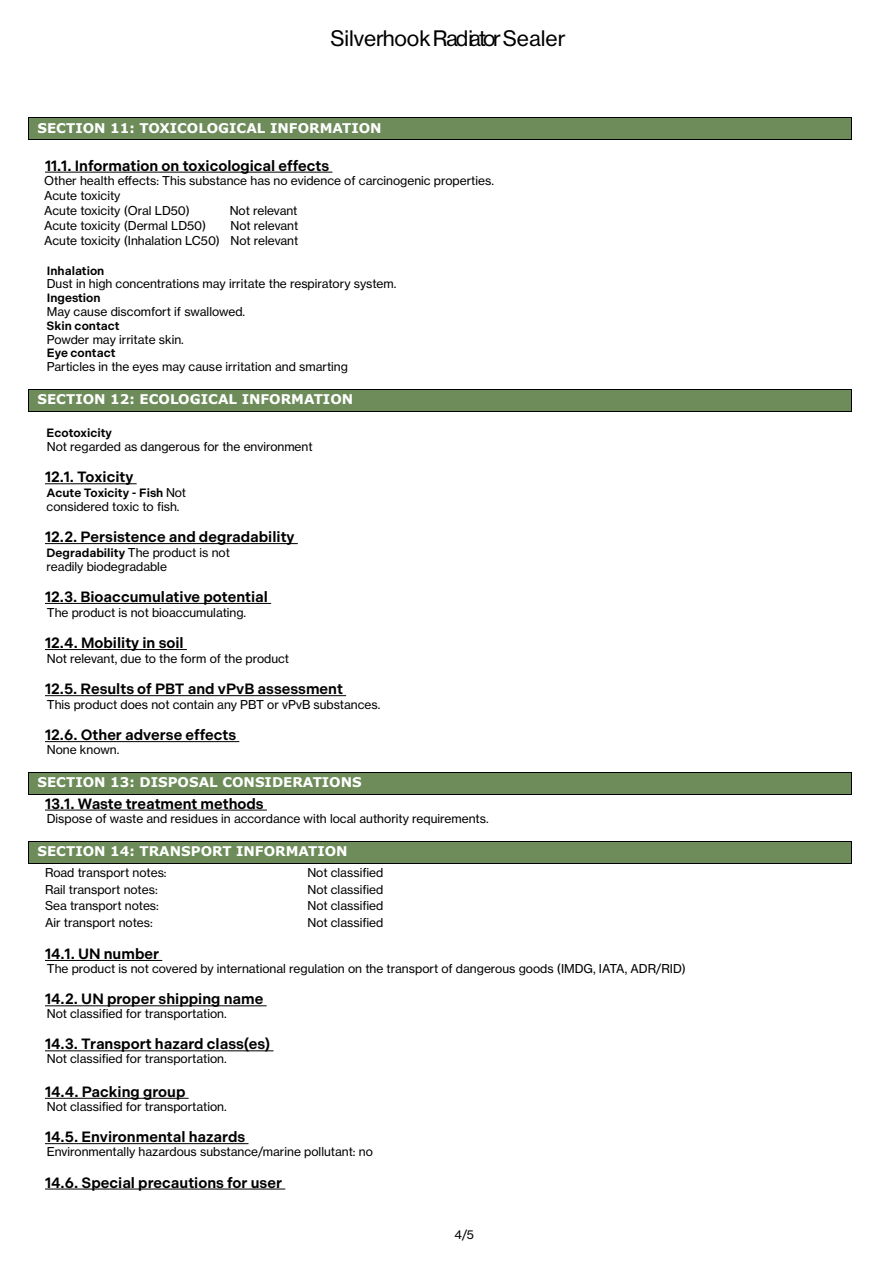
<style>
.page{position:relative;width:893px;height:1263px;background:#fff}
.page>*{position:absolute;margin:0;border:0;box-sizing:border-box;transform-origin:0 0}
.t1{font:21px "N Haas Grotesk TX Pro 55 Rg";color:#000}
.t2{font:600 15px "Indivisible";color:#000}
.t3{font:700 13.5px "Verdana Pro";color:#fff}
.t4{font:12px/16.5px "N Haas Grotesk TX Pro 55 Rg";color:#000}
.t5{font:600 12px "Indivisible";color:#000}
.s1{font-family:"N Haas Grotesk TX Pro 55 Rg";font-weight:400}
.s2{font-family:"Indivisible";font-weight:600}
</style>
<div class="page">
<div style="left:29px;top:118px;width:822px;height:22px;background:#6d8c59"></div>
<hr style="left:29px;top:117px;width:822px;height:1px;background:#000">
<hr style="left:29px;top:140px;width:822px;height:1px;background:#000">
<svg style="left:851px;top:117px;width:1px;height:23px"></svg>
<hr style="left:45px;top:172px;width:287px;height:1px;background:#000">
<div style="left:29px;top:390px;width:822px;height:21px;background:#6d8c59"></div>
<hr style="left:29px;top:389px;width:822px;height:1px;background:#000">
<hr style="left:29px;top:411px;width:822px;height:1px;background:#000">
<svg style="left:851px;top:389px;width:1px;height:23px"></svg>
<hr style="left:45px;top:483px;width:92px;height:1px;background:#000">
<hr style="left:45px;top:543px;width:253px;height:1px;background:#000">
<hr style="left:45px;top:603px;width:226px;height:1px;background:#000">
<hr style="left:45px;top:649px;width:142px;height:1px;background:#000">
<hr style="left:45px;top:695px;width:301px;height:1px;background:#000">
<hr style="left:45px;top:741px;width:194px;height:1px;background:#000">
<div style="left:29px;top:772px;width:822px;height:22px;background:#6d8c59"></div>
<hr style="left:29px;top:772px;width:822px;height:1px;background:#000">
<hr style="left:29px;top:794px;width:822px;height:1px;background:#000">
<svg style="left:851px;top:772px;width:1px;height:23px"></svg>
<hr style="left:45px;top:810px;width:222px;height:1px;background:#000">
<div style="left:29px;top:841px;width:822px;height:22px;background:#6d8c59"></div>
<hr style="left:29px;top:841px;width:822px;height:1px;background:#000">
<hr style="left:29px;top:863px;width:822px;height:1px;background:#000">
<svg style="left:851px;top:841px;width:1px;height:23px"></svg>
<hr style="left:45px;top:960px;width:117px;height:1px;background:#000">
<hr style="left:45px;top:1005px;width:222px;height:1px;background:#000">
<hr style="left:45px;top:1050px;width:229px;height:1px;background:#000">
<hr style="left:45px;top:1098px;width:144px;height:1px;background:#000">
<hr style="left:45px;top:1143px;width:204px;height:1px;background:#000">
<hr style="left:45px;top:1188px;width:240px;height:1px;background:#000">
<h1 class="t1" style="left:330px;top:26px;width:237px">Silverhook Radiator Sealer</h1>
<p class="t3" style="left:37px;top:119px;width:346px">SECTION 11: TOXICOLOGICAL INFORMATION</p>
<p class="t2" style="left:45px;top:157px;width:286px">11.1. Information on toxicological effects</p>
<p class="t4" style="left:44px;top:173px;width:451px;line-height:15px">Other health effects: This substance has no evidence of carcinogenic properties.<br>Acute toxicity<br>Acute toxicity (Oral LD50)</p>
<p class="t4" style="left:230px;top:203px;width:69px">Not relevant</p>
<p class="t4" style="left:44px;top:218px;width:164px">Acute toxicity (Dermal LD50)</p>
<p class="t4" style="left:44px;top:218px;width:255px;line-height:15px;text-align:right">Not relevant<br>Acute toxicity (Inhalation LC50) Not relevant</p>
<p class="t5" style="left:47px;top:263px;width:59px">Inhalation</p>
<p class="t4" style="left:47px;top:276px;width:351px">Dust in high concentrations may irritate the respiratory system.</p>
<p class="t5" style="left:47px;top:291px;width:55px">Ingestion</p>
<p class="t4" style="left:47px;top:303px;width:200px">May cause discomfort if swallowed.</p>
<p class="t5" style="left:47px;top:319px;width:74px">Skin contact</p>
<p class="t4" style="left:47px;top:331px;width:139px">Powder may irritate skin.</p>
<p class="t5" style="left:47px;top:346px;width:70px">Eye contact</p>
<p class="t4" style="left:47px;top:358px;width:303px">Particles in the eyes may cause irritation and smarting</p>
<p class="t3" style="left:37px;top:391px;width:317px">SECTION 12: ECOLOGICAL INFORMATION</p>
<p class="t5" style="left:47px;top:426px;width:67px">Ecotoxicity</p>
<p class="t4" style="left:47px;top:438px;width:267px">Not regarded as dangerous for the environment</p>
<p class="t2" style="left:45px;top:468px;width:90px">12.1. Toxicity</p>
<p class="t5" style="left:47px;top:486px;width:141px">Acute Toxicity - Fish <span class="s1">Not</span></p>
<p class="t4" style="left:47px;top:499px;width:134px">considered toxic to fish.</p>
<p class="t2" style="left:45px;top:528px;width:251px">12.2. Persistence and degradability</p>
<p class="t4" style="left:47px;top:545px;width:185px;line-height:14.4px"><span class="s2">Degradability</span> The product is not readily biodegradable</p>
<p class="t2" style="left:45px;top:588px;width:224px">12.3. Bioaccumulative potential</p>
<p class="t4" style="left:47px;top:604px;width:201px">The product is not bioaccumulating.</p>
<p class="t2" style="left:45px;top:634px;width:140px">12.4. Mobility in soil</p>
<p class="t4" style="left:47px;top:650px;width:244px">Not relevant, due to the form of the product</p>
<p class="t2" style="left:45px;top:680px;width:299px">12.5. Results of PBT and vPvB assessment</p>
<p class="t4" style="left:47px;top:696px;width:335px">This product does not contain any PBT or vPvB substances.</p>
<p class="t2" style="left:45px;top:726px;width:193px">12.6. Other adverse effects</p>
<p class="t4" style="left:47px;top:741px;width:74px">None known.</p>
<p class="t3" style="left:37px;top:774px;width:326px">SECTION 13: DISPOSAL CONSIDERATIONS</p>
<p class="t2" style="left:45px;top:795px;width:220px">13.1. Waste treatment methods</p>
<p class="t4" style="left:47px;top:810px;width:443px">Dispose of waste and residues in accordance with local authority requirements.</p>
<p class="t3" style="left:37px;top:843px;width:312px">SECTION 14: TRANSPORT INFORMATION</p>
<p class="t4" style="left:45px;top:864px;width:123px">Road transport notes:<br>Rail transport notes:<br>Sea transport notes:<br>Air transport notes:</p>
<p class="t4" style="left:307px;top:864px;width:77px;text-align:justify">Not classified Not classified Not classified Not classified</p>
<p class="t2" style="left:45px;top:945px;width:116px">14.1. UN number</p>
<p class="t4" style="left:47px;top:960px;width:641px">The product is not covered by international regulation on the transport of dangerous goods (IMDG, IATA, ADR/RID)</p>
<p class="t2" style="left:45px;top:990px;width:220px">14.2. UN proper shipping name</p>
<p class="t4" style="left:47px;top:1005px;width:181px">Not classified for transportation.</p>
<p class="t2" style="left:45px;top:1035px;width:227px">14.3. Transport hazard class(es)</p>
<p class="t4" style="left:47px;top:1050px;width:181px">Not classified for transportation.</p>
<p class="t2" style="left:45px;top:1083px;width:142px">14.4. Packing group</p>
<p class="t4" style="left:47px;top:1098px;width:181px">Not classified for transportation.</p>
<p class="t2" style="left:45px;top:1128px;width:202px">14.5. Environmental hazards</p>
<p class="t4" style="left:47px;top:1143px;width:328px">Environmentally hazardous substance/marine pollutant: no</p>
<p class="t2" style="left:45px;top:1174px;width:239px">14.6. Special precautions for user</p>
<p class="t4" style="left:454px;top:1226px;width:21px">4/5</p>
</div>
